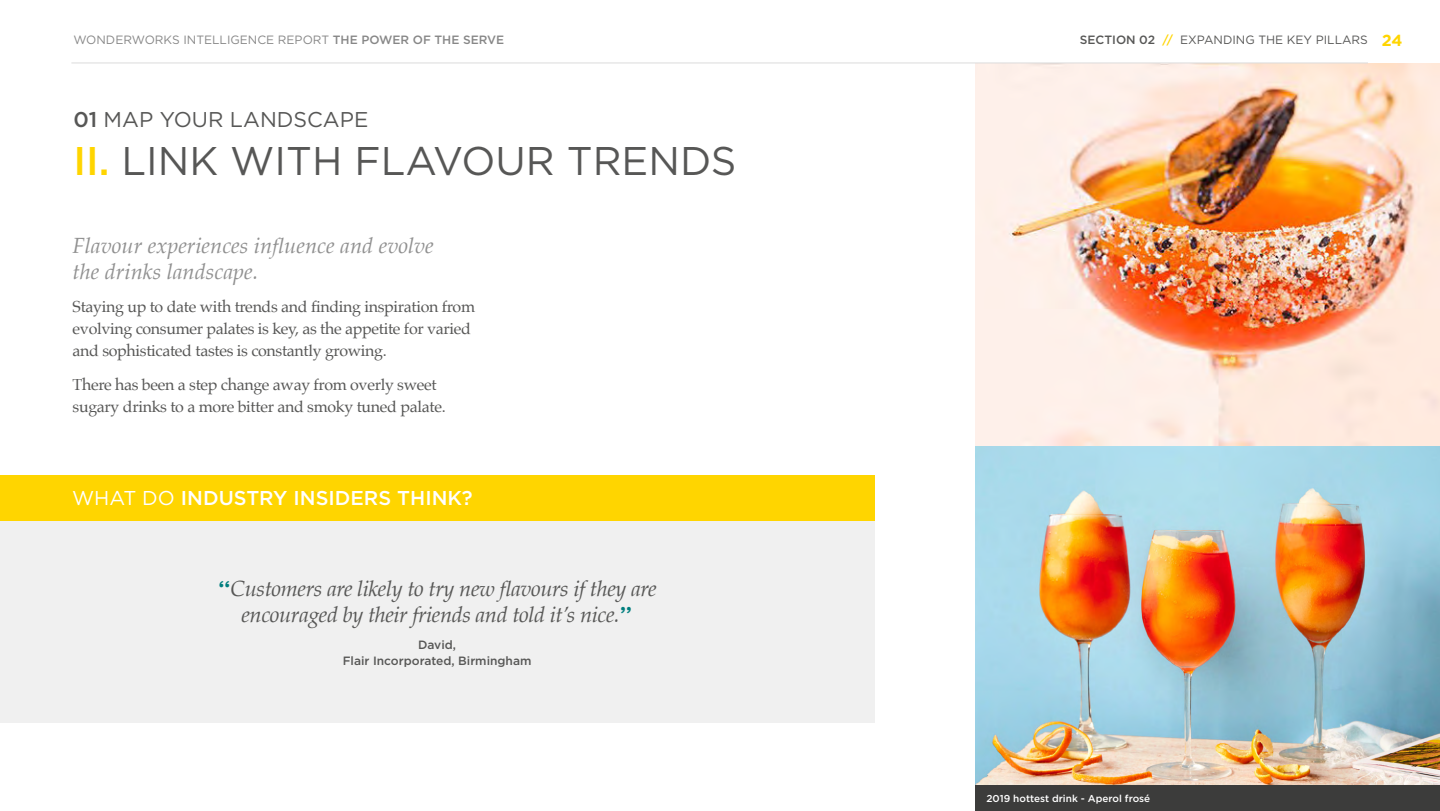
<style>
.page{position:relative;width:1440px;height:811px;background:#fff}
.page>*{position:absolute;margin:0;border:0;box-sizing:border-box;transform-origin:0 0}
.t1{font:40px "Gotham HTF";color:#575756}
.t2{font:italic 22px/26px "Palatino";letter-spacing:-.02em;color:#575756;text-align:center}
.t3{font:italic 22px/26.4px "Palatino";color:#909090}
.t4{font:21.4px "Gotham HTF";color:#575756}
.t5{font:500 20px "Gotham HTF";color:#fff}
.t6{font:16px/22px "Palatino";letter-spacing:-.02em;color:#575756}
.t7{font:700 16px "Gotham HTF";color:#ffd500}
.t8{font:12px "Gotham HTF";color:#878787}
.t9{font:500 12px/16px "Gotham HTF";color:#575756;text-align:center}
.t10{font:12px "Gotham HTF";color:#575756}
.t11{font:500 10px "Gotham HTF";color:#fff}
.s1{font-weight:500}
.s2{font-weight:500;color:#ffd500}
.s3{font-weight:400}
.s4{font-family:"New Clarendon";font-weight:700;font-style:normal;color:#007e7e}
</style>
<div class="page">
<div style="left:0;top:475px;width:874px;height:45px;background:#ffd500"></div>
<div style="left:0;top:520px;width:874px;height:202px;background:#f0f0f0"></div>
<img style="left:975px;top:63px;width:465px;height:384px">
<img style="left:975px;top:447px;width:465px;height:338px">
<div style="left:975px;top:785px;width:465px;height:26px;background:#3c3c3b"></div>
<hr style="left:71px;top:63px;width:1297px;height:1px;background:#dbdbdb">
<p class="t8" style="left:73px;top:33px;width:432px">WONDERWORKS INTELLIGENCE REPORT <span class="s1">THE POWER OF THE SERVE</span></p>
<p class="t10" style="left:1080px;top:33px;width:290px"><span class="s1">SECTION 02</span> <span class="s2">//</span> EXPANDING THE KEY PILLARS</p>
<p class="t7" style="left:1382px;top:31px;width:22px">24</p>
<h3 class="t4" style="left:73px;top:107px;width:296px"><span class="s1">01</span> MAP YOUR LANDSCAPE</h3>
<h1 class="t1" style="left:73px;top:139px;width:665px"><span class="s2">II.</span> LINK WITH FLAVOUR TRENDS</h1>
<h2 class="t3" style="left:73px;top:231px;width:363px">Flavour experiences influence and evolve the drinks landscape.</h2>
<p class="t6" style="left:73px;top:296px;width:404px">Staying up to date with trends and finding inspiration from evolving consumer palates is key, as the appetite for varied and sophisticated tastes is constantly growing.</p>
<p class="t6" style="left:73px;top:373px;width:375px">There has been a step change away from overly sweet sugary drinks to a more bitter and smoky tuned palate.</p>
<p class="t5" style="left:72px;top:486px;width:402px"><span class="s3">WHAT DO</span> INDUSTRY INSIDERS THINK?</p>
<h2 class="t2" style="left:217px;top:575px;width:441px"><span class="s4">“</span>Customers are likely to try new flavours if they are encouraged by their friends and told it’s nice.<span class="s4">”</span></h2>
<p class="t9" style="left:343px;top:637px;width:190px">David,<br>Flair Incorporated, Birmingham</p>
<p class="t11" style="left:986px;top:792px;width:165px">2019 hottest drink - Aperol frosé</p>
</div>
